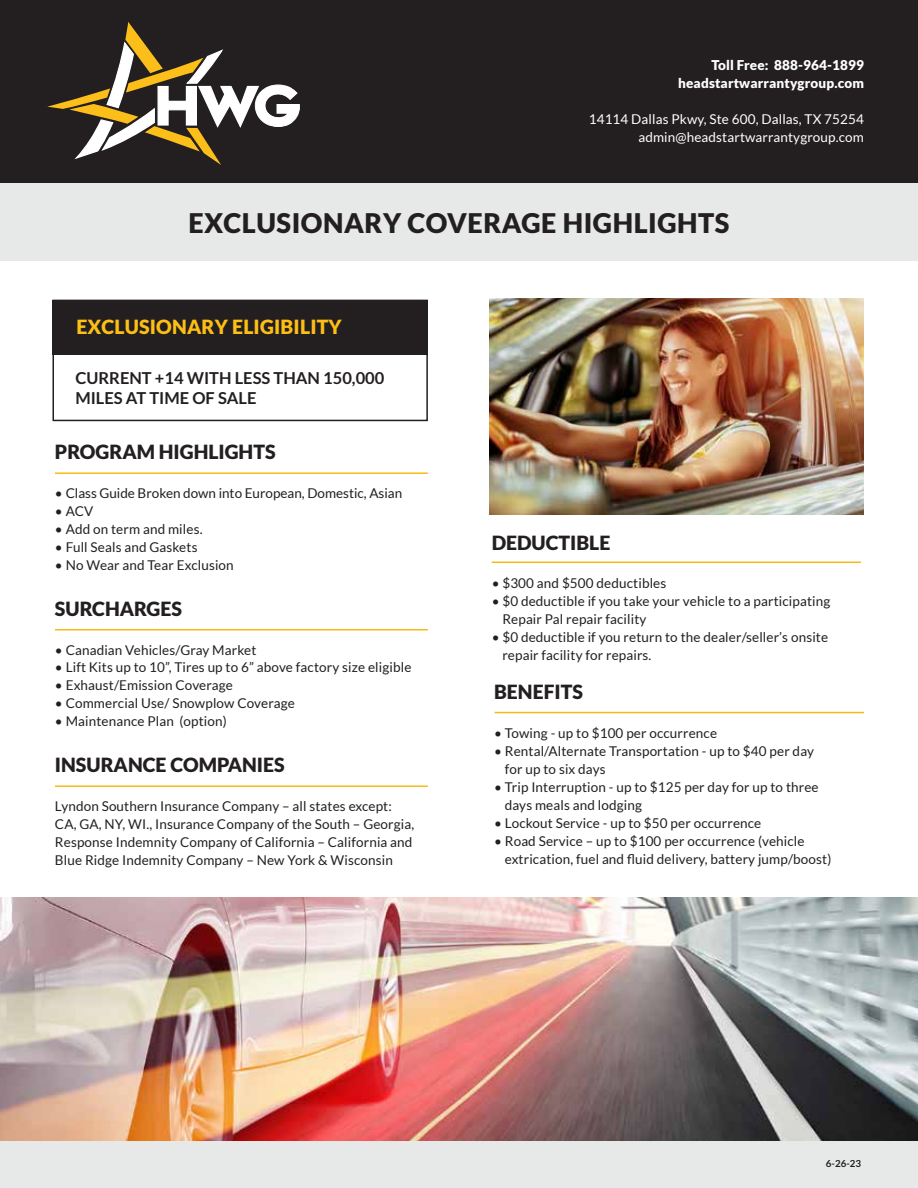
<style>
.page{position:relative;width:918px;height:1188px;background:#fff}
.page>*{position:absolute;margin:0;border:0;box-sizing:border-box;transform-origin:0 0}
.t1{font:900 27px "Lato";letter-spacing:.02em;color:#231f20}
.t2{font:900 19.5px "Lato";color:#231f20}
.t3{font:900 19.5px "Lato";letter-spacing:.01em;color:#fdbf14}
.t4{font:700 16.5px/19.5px "Lato";color:#231f20}
.t5{font:13.5px/18px "Lato";letter-spacing:.01em;color:#231f20}
.t6{font:13.5px/18px "Lato";letter-spacing:.01em;color:#fff;text-align:right}
.t7{font:900 13.5px/18px "Lato";letter-spacing:.01em;color:#fff;text-align:right}
.t8{font:700 9.75px "Lato";color:#231f20}
</style>
<div class="page">
<div style="left:0;top:0;width:918px;height:184px;background:#231f20"></div>
<div style="left:0;top:1140px;width:918px;height:48px;background:#e7e8e8"></div>
<div style="left:0;top:183px;width:918px;height:78px;background:#e7e8e8"></div>
<hr style="left:55px;top:472px;width:373px;height:2px;background:#f8bb16">
<hr style="left:55px;top:629px;width:373px;height:2px;background:#f8bb16">
<hr style="left:55px;top:785px;width:373px;height:2px;background:#f8bb16">
<hr style="left:492px;top:562px;width:369px;height:1px;background:#f8bb16">
<hr style="left:495px;top:712px;width:369px;height:1px;background:#f8bb16">
<img style="left:0;top:898px;width:918px;height:242px">
<div style="left:52px;top:300px;width:376px;height:54px;background:#231f20"></div>
<div style="left:52px;top:300px;width:376px;height:121px;border:2px solid #231f20"></div>
<img style="left:489px;top:299px;width:375px;height:215px">
<svg style="left:47px;top:22px;width:253px;height:143px"></svg>
<p class="t7" style="left:678px;top:56px;width:187px">Toll Free: 888-964-1899 headstartwarrantygroup.com</p>
<p class="t6" style="left:589px;top:110px;width:277px">14114 Dallas Pkwy, Ste 600, Dallas, TX 75254 admin@headstartwarrantygroup.com</p>
<h1 class="t1" style="left:189px;top:207px;width:542px">EXCLUSIONARY COVERAGE HIGHLIGHTS</h1>
<h2 class="t3" style="left:76px;top:316px;width:267px">EXCLUSIONARY ELIGIBILITY</h2>
<p class="t4" style="left:75px;top:368px;width:311px">CURRENT +14 WITH LESS THAN 150,000<br>MILES AT TIME OF SALE</p>
<h2 class="t2" style="left:55px;top:440px;width:222px">PROGRAM HIGHLIGHTS</h2>
<p class="t5" style="left:55px;top:484px;width:349px">• Class Guide Broken down into European, Domestic, Asian</p>
<p class="t5" style="left:55px;top:502px;width:40px">• ACV</p>
<p class="t5" style="left:55px;top:520px;width:149px">• Add on term and miles.</p>
<p class="t5" style="left:55px;top:538px;width:144px">• Full Seals and Gaskets</p>
<p class="t5" style="left:55px;top:556px;width:180px">• No Wear and Tear Exclusion</p>
<h2 class="t2" style="left:55px;top:597px;width:129px">SURCHARGES</h2>
<p class="t5" style="left:55px;top:641px;width:203px">• Canadian Vehicles/Gray Market</p>
<p class="t5" style="left:55px;top:659px;width:358px">• Lift Kits up to 10”, Tires up to 6” above factory size eligible</p>
<p class="t5" style="left:55px;top:677px;width:179px">• Exhaust/Emission Coverage</p>
<p class="t5" style="left:55px;top:695px;width:241px">• Commercial Use/ Snowplow Coverage</p>
<p class="t5" style="left:55px;top:713px;width:173px">• Maintenance Plan (option)</p>
<h2 class="t2" style="left:55px;top:753px;width:231px">INSURANCE COMPANIES</h2>
<p class="t5" style="left:55px;top:797px;width:361px">Lyndon Southern Insurance Company – all states except:<br>CA, GA, NY, WI., Insurance Company of the South – Georgia, Response Indemnity Company of California – California and Blue Ridge Indemnity Company – New York &amp; Wisconsin</p>
<h2 class="t2" style="left:492px;top:532px;width:120px">DEDUCTIBLE</h2>
<p class="t5" style="left:492px;top:574px;width:176px">• $300 and $500 deductibles</p>
<p class="t5" style="left:502px;top:592px;width:329px;text-indent:-11px">• $0 deductible if you take your vehicle to a participating<br>Repair Pal repair facility</p>
<p class="t5" style="left:502px;top:628px;width:327px;text-indent:-11px">• $0 deductible if you return to the dealer/seller’s onsite repair facility for repairs.</p>
<h2 class="t2" style="left:494px;top:681px;width:90px">BENEFITS</h2>
<p class="t5" style="left:494px;top:724px;width:224px">• Towing - up to $100 per occurrence</p>
<p class="t5" style="left:505px;top:742px;width:311px;text-indent:-11px">• Rental/Alternate Transportation - up to $40 per day for up to six days</p>
<p class="t5" style="left:505px;top:778px;width:315px;text-indent:-11px">• Trip Interruption - up to $125 per day for up to three days meals and lodging</p>
<p class="t5" style="left:494px;top:814px;width:269px">• Lockout Service - up to $50 per occurrence</p>
<p class="t5" style="left:505px;top:832px;width:328px;text-indent:-11px">• Road Service – up to $100 per occurrence (vehicle extrication, fuel and fluid delivery, battery jump/boost)</p>
<p class="t8" style="left:826px;top:1157px;width:37px">6-26-23</p>
</div>
